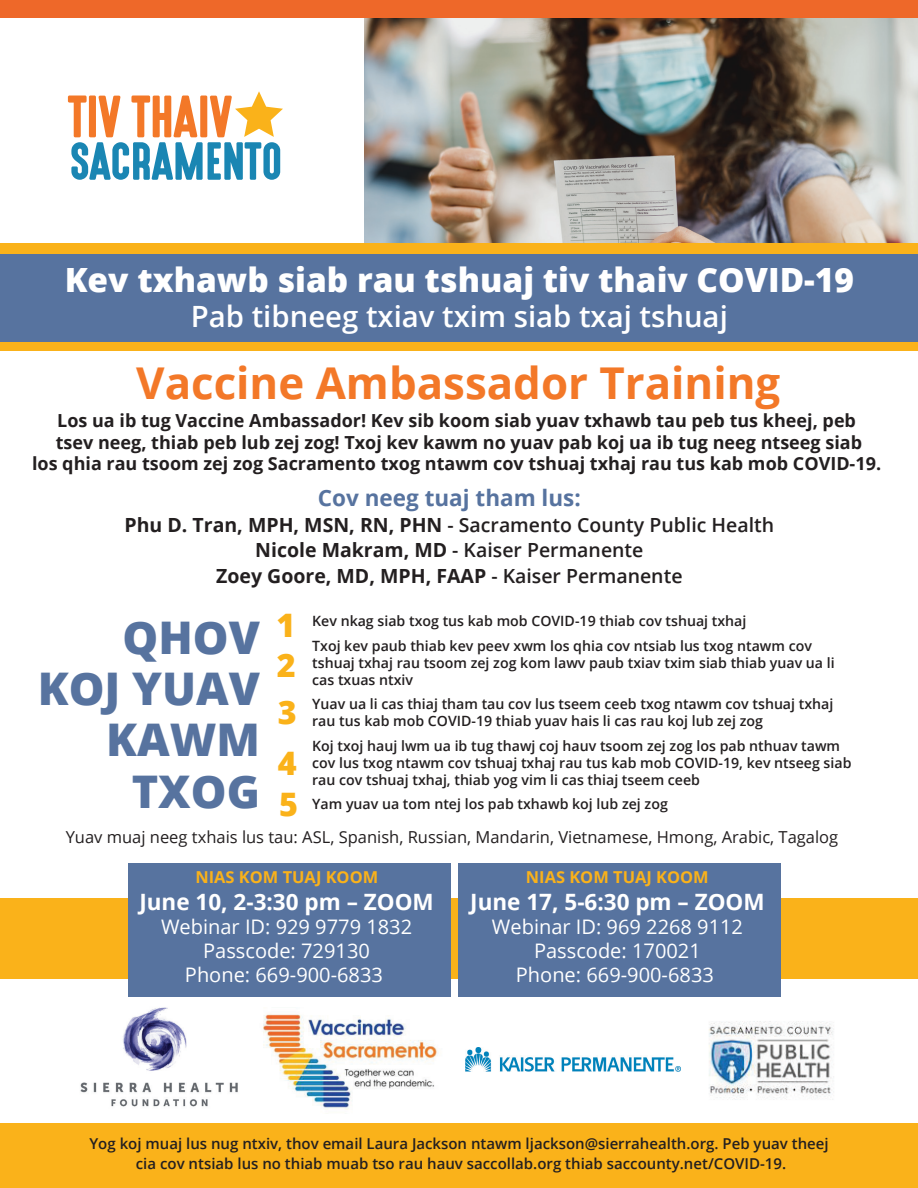
<style>
.page{position:relative;width:918px;height:1188px;background:#fff}
.page>*{position:absolute;margin:0;border:0;box-sizing:border-box;transform-origin:0 0}
.t1{font:53.55px "High Voltage";color:#f37828}
.t2{font:800 45px/51.3px "Open Sans";color:#57739f;text-align:right}
.t3{font:700 43.8px "Open Sans";color:#f37828}
.t4{font:800 33.45px "Open Sans";color:#fff}
.t5{font:800 32.4px/40.3px "Open Sans";color:#fab21a}
.t6{font:600 29.25px "Open Sans";color:#fff}
.t7{font:700 22.5px "Open Sans";color:#fff}
.t8{font:700 22.5px "Open Sans";color:#57739f}
.t9{font:20.1px/24px "Open Sans";color:#fff;text-align:center}
.t10{font:600 19.5px/25.5px "Open Sans";color:#231f20;text-align:center}
.t11{font:700 18px/21.6px "Open Sans";color:#231f20;text-align:center}
.t12{font:16.5px "Open Sans";color:#231f20}
.t13{font:700 16.5px "Open Sans";color:#fab21a}
.t14{font:600 15px/19.5px "Open Sans";color:#231f20;text-align:center}
.t15{font:600 14.1px/17px "Open Sans";color:#231f20}
.s1{font-weight:700}
</style>
<div class="page">
<div style="left:0;top:899px;width:918px;height:80px;background:#fab21a"></div>
<div style="left:128px;top:863px;width:322px;height:134px;background:#57739f"></div>
<img style="left:364px;top:17px;width:554px;height:226px">
<img style="left:263px;top:1013px;width:174px;height:97px">
<img style="left:465px;top:1047px;width:215px;height:25px">
<img style="left:80px;top:1007px;width:158px;height:100px">
<div style="left:0;top:0;width:918px;height:17px;background:#ee6829"></div>
<div style="left:0;top:243px;width:918px;height:16px;background:#fab21a"></div>
<div style="left:0;top:338px;width:918px;height:13px;background:#fab21a"></div>
<div style="left:0;top:255px;width:918px;height:87px;background:#57739f"></div>
<svg style="left:71px;top:91px;width:212px;height:89px"></svg>
<img style="left:709px;top:1021px;width:125px;height:79px">
<div style="left:459px;top:863px;width:322px;height:134px;background:#57739f"></div>
<div style="left:0;top:1123px;width:918px;height:65px;background:#fab21a"></div>
<h1 class="t1" style="left:68px;top:88px;width:166px">TIV THAIV</h1>
<h3 class="t4" style="left:65px;top:254px;width:791px">Kev txhawb siab rau tshuaj tiv thaiv COVID-19</h3>
<h3 class="t6" style="left:191px;top:297px;width:538px">Pab tibneeg txiav txim siab txaj tshuaj</h3>
<h3 class="t3" style="left:136px;top:352px;width:646px">Vaccine Ambassador Training</h3>
<p class="t11" style="left:32px;top:409px;width:851px">Los ua ib tug Vaccine Ambassador! Kev sib koom siab yuav txhawb tau peb tus kheej, peb<br>tsev neeg, thiab peb lub zej zog! Txoj kev kawm no yuav pab koj ua ib tug neeg ntseeg siab<br>los qhia rau tsoom zej zog Sacramento txog ntawm cov tshuaj txhaj rau tus kab mob COVID-19.</p>
<h3 class="t8" style="left:318px;top:482px;width:265px">Cov neeg tuaj tham lus:</h3>
<h3 class="t10" style="left:125px;top:511px;width:651px"><span class="s1">Phu D. Tran, MPH, MSN, RN, PHN</span> - Sacramento County Public Health<br><span class="s1">Nicole Makram, MD</span> - Kaiser Permanente<br><span class="s1">Zoey Goore, MD, MPH, FAAP</span> - Kaiser Permanente</h3>
<h2 class="t2" style="left:38px;top:609px;width:224px">QHOV<br>KOJ YUAV<br>KAWM<br>TXOG</h2>
<h3 class="t5" style="left:277px;top:603px;width:21px">1<br>2</h3>
<h3 class="t5" style="left:278px;top:685px;width:20px;line-height:51.3px">3<br>4</h3>
<h3 class="t5" style="left:279px;top:783px;width:20px">5</h3>
<p class="t15" style="left:312px;top:609px;width:501px;line-height:24.5px">Kev nkag siab txog tus kab mob COVID-19 thiab cov tshuaj txhaj<br>Txoj kev paub thiab kev peev xwm los qhia cov ntsiab lus txog ntawm cov</p>
<p class="t15" style="left:312px;top:654px;width:524px">tshuaj txhaj rau tsoom zej zog kom lawv paub txiav txim siab thiab yuav ua li cas txuas ntxiv</p>
<p class="t15" style="left:312px;top:695px;width:523px">Yuav ua li cas thiaj tham tau cov lus tseem ceeb txog ntawm cov tshuaj txhaj rau tus kab mob COVID-19 thiab yuav hais li cas rau koj lub zej zog</p>
<p class="t15" style="left:312px;top:737px;width:541px">Koj txoj hauj lwm ua ib tug thawj coj hauv tsoom zej zog los pab nthuav tawm cov lus txog ntawm cov tshuaj txhaj rau tus kab mob COVID-19, kev ntseeg siab rau cov tshuaj txhaj, thiab yog vim li cas thiaj tseem ceeb</p>
<p class="t15" style="left:312px;top:795px;width:357px">Yam yuav ua tom ntej los pab txhawb koj lub zej zog</p>
<p class="t12" style="left:66px;top:826px;width:774px">Yuav muaj neeg txhais lus tau: ASL, Spanish, Russian, Mandarin, Vietnamese, Hmong, Arabic, Tagalog</p>
<p class="t13" style="left:196px;top:866px;width:184px">NIAS KOM TUAJ KOOM</p>
<h3 class="t7" style="left:139px;top:886px;width:296px">June 10, 2-3:30 pm – ZOOM</h3>
<h3 class="t9" style="left:161px;top:914px;width:253px">Webinar ID: 929 9779 1832<br>Passcode: 729130<br>Phone: 669-900-6833</h3>
<p class="t13" style="left:526px;top:866px;width:184px">NIAS KOM TUAJ KOOM</p>
<h3 class="t7" style="left:470px;top:886px;width:296px">June 17, 5-6:30 pm – ZOOM</h3>
<h3 class="t9" style="left:492px;top:914px;width:253px">Webinar ID: 969 2268 9112<br>Passcode: 170021<br>Phone: 669-900-6833</h3>
<p class="t14" style="left:89px;top:1134px;width:741px">Yog koj muaj lus nug ntxiv, thov email Laura Jackson ntawm ljackson@sierrahealth.org. Peb yuav theej cia cov ntsiab lus no thiab muab tso rau hauv saccollab.org thiab saccounty.net/COVID-19.</p>
</div>
